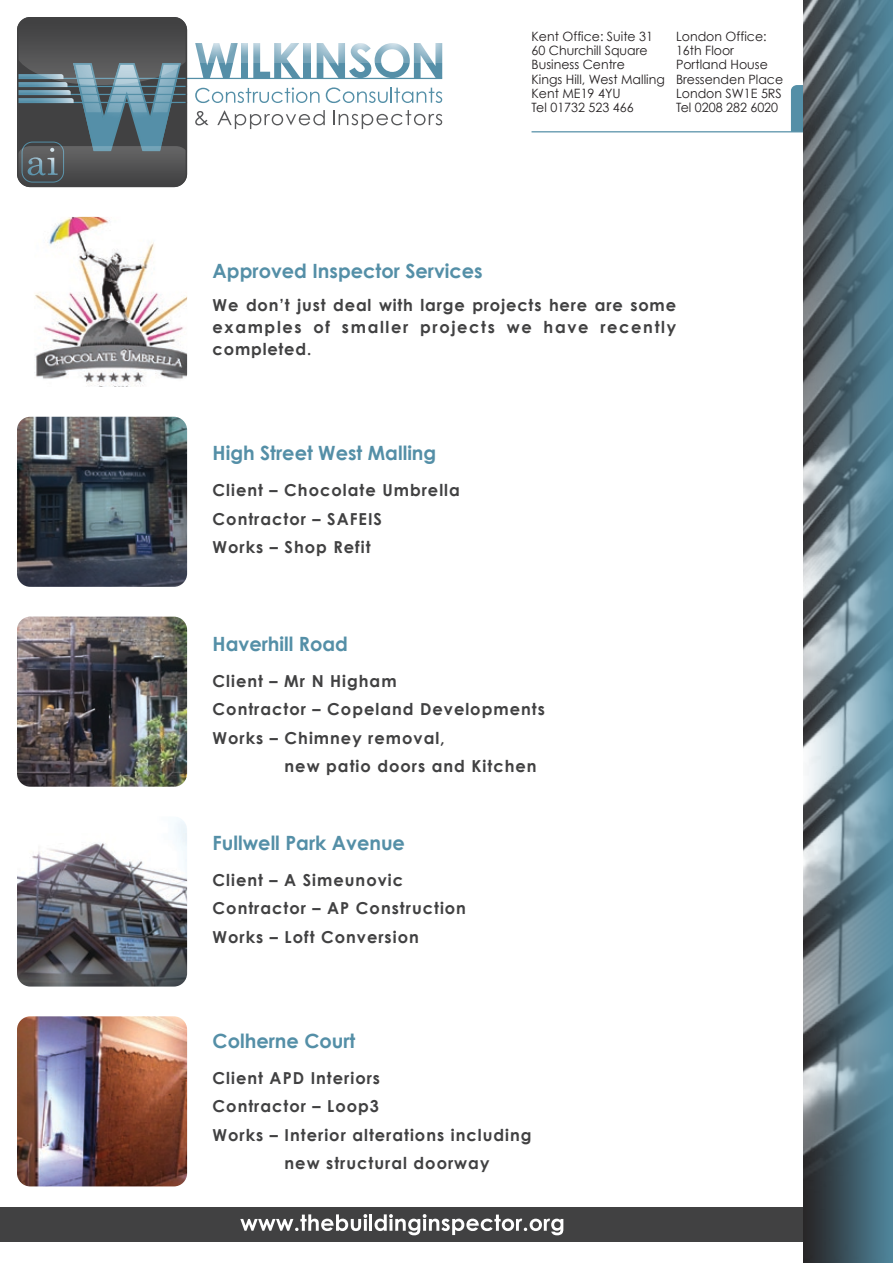
<style>
.page{position:relative;width:893px;height:1263px;background:#fff}
.page>*{position:absolute;margin:0;border:0;box-sizing:border-box;transform-origin:0 0}
.t1{font:700 19.65px "Century Gothic";color:#548fa7}
.t2{font:700 16.5px/28.5px "Century Gothic";letter-spacing:.06em;color:#414142}
.t3{font:12.75px/14.2px "Century Gothic";color:#231f20}
.s1{font-size:15.3px}
</style>
<div class="page">
<div style="left:0;top:1208px;width:808px;height:34px;background:#414142"></div>
<svg style="left:240px;top:1214px;width:127px;height:17px"></svg>
<hr style="left:369px;top:1214px;width:3px;height:17px;background:#fff">
<svg style="left:375px;top:1214px;width:188px;height:21px"></svg>
<img style="left:17px;top:1016px;width:170px;height:170px">
<img style="left:17px;top:817px;width:170px;height:169px">
<img style="left:17px;top:617px;width:170px;height:170px">
<img style="left:17px;top:417px;width:170px;height:170px">
<svg style="left:791px;top:85px;width:13px;height:46px"></svg>
<hr style="left:531px;top:131px;width:273px;height:1px;background:#548fa7">
<svg style="left:17px;top:17px;width:425px;height:170px"></svg>
<img style="left:804px;top:0;width:89px;height:1263px">
<img style="left:34px;top:217px;width:153px;height:170px">
<p class="t3" style="left:531px;top:29px;width:135px">Kent Office: Suite 31<br>60 Churchill Square<br>Business Centre<br>Kings Hill, West Malling<br>Kent ME19 4YU<br>Tel 01732 523 466</p>
<p class="t3" style="left:676px;top:29px;width:109px">London Office:<br>16th Floor<br>Portland House<br>Bressenden Place<br>London SW1E 5RS<br>Tel 0208 282 6020</p>
<p class="t1" style="left:213px;top:259px;width:272px">Approved Inspector Services</p>
<p class="t2" style="left:213px;top:294px;width:465px;line-height:22px;text-align:justify">We don’t just deal with large projects here are some examples of smaller projects we have recently completed<span class="s1">.</span></p>
<p class="t1" style="left:213px;top:441px;width:225px">High Street West Malling</p>
<p class="t2" style="left:213px;top:476px;width:249px">Client – Chocolate Umbrella<br>Contractor – SAFEIS<br>Works – Shop Refit</p>
<p class="t1" style="left:213px;top:631px;width:137px">Haverhill Road</p>
<p class="t2" style="left:213px;top:666px;width:186px">Client – Mr N Higham</p>
<p class="t2" style="left:213px;top:694px;width:334px">Contractor – Copeland Developments</p>
<p class="t2" style="left:213px;top:723px;width:234px">Works – Chimney removal,</p>
<p class="t2" style="left:285px;top:751px;width:254px">new patio doors and Kitchen</p>
<p class="t1" style="left:213px;top:830px;width:194px">Fullwell Park Avenue</p>
<p class="t2" style="left:213px;top:865px;width:255px">Client – A Simeunovic<br>Contractor – AP Construction<br>Works – Loft Conversion</p>
<p class="t1" style="left:213px;top:1028px;width:144px">Colherne Court</p>
<p class="t2" style="left:213px;top:1063px;width:169px">Client APD Interiors</p>
<p class="t2" style="left:213px;top:1092px;width:168px">Contractor – Loop3</p>
<p class="t2" style="left:213px;top:1120px;width:320px">Works – Interior alterations including</p>
<p class="t2" style="left:285px;top:1149px;width:206px">new structural doorway</p>
</div>
